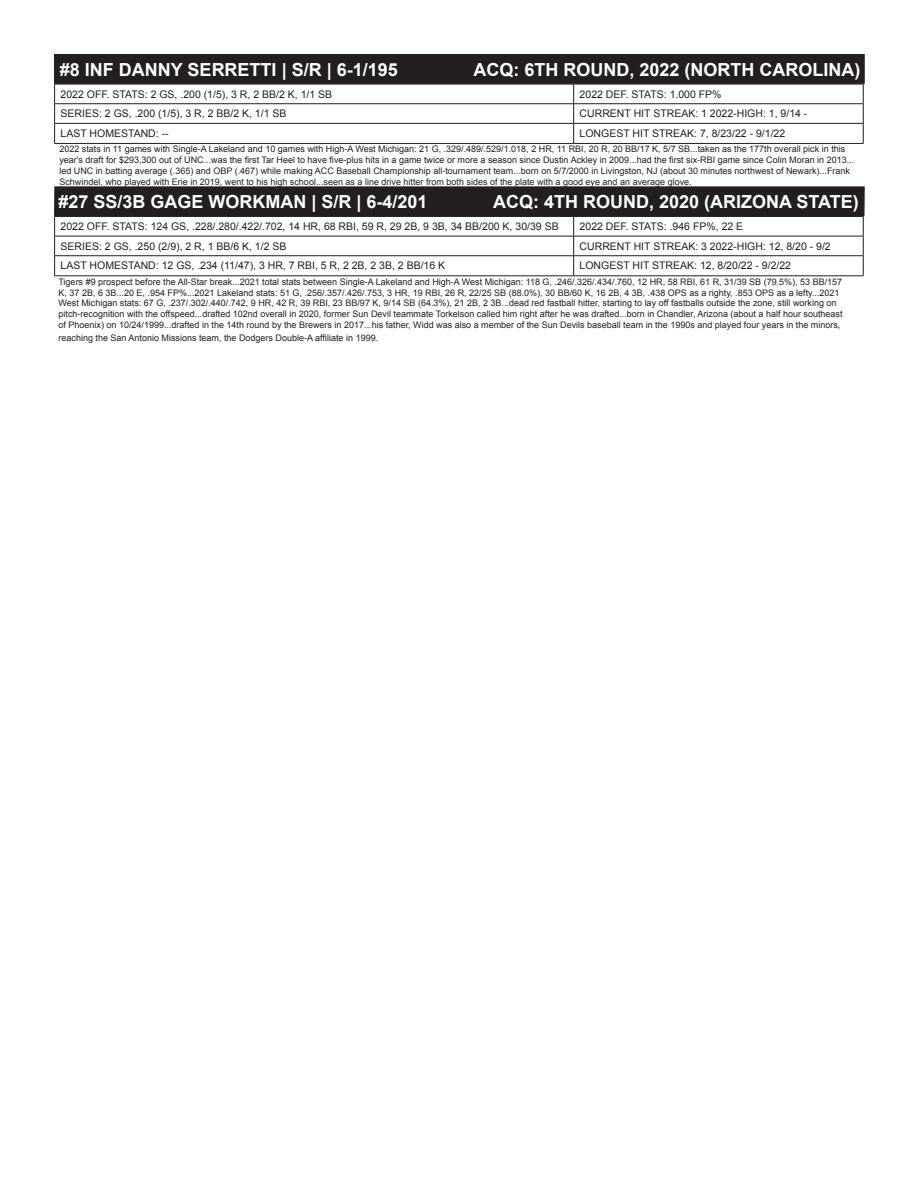
<style>
.page{position:relative;width:918px;height:1188px;background:#fff}
.page>*{position:absolute;margin:0;border:0;box-sizing:border-box;transform-origin:0 0}
.t1{font:700 18px "Arial";color:#fff}
.t2{font:10.5px "Arial";color:#231f20}
.t3{font:9px/10.8px "Arial";color:#231f20}
</style>
<div class="page">
<div style="left:55px;top:187px;width:809px;height:29px;background:#231f20"></div>
<div style="left:54px;top:186px;width:811px;height:30px;border:2px solid #231f20"></div>
<hr style="left:54px;top:216px;width:520px;height:1px;background:#231f20">
<hr style="left:574px;top:216px;width:289px;height:1px;background:#231f20">
<hr style="left:54px;top:236px;width:520px;height:1px;background:#231f20">
<hr style="left:574px;top:236px;width:289px;height:1px;background:#231f20">
<hr style="left:54px;top:255px;width:520px;height:1px;background:#231f20">
<svg style="left:54px;top:217px;width:1px;height:59px"></svg>
<hr style="left:574px;top:255px;width:289px;height:1px;background:#231f20">
<svg style="left:573px;top:217px;width:1px;height:59px"></svg>
<svg style="left:863px;top:217px;width:1px;height:59px"></svg>
<hr style="left:54px;top:276px;width:520px;height:1px;background:#231f20">
<hr style="left:574px;top:276px;width:289px;height:1px;background:#231f20">
<div style="left:55px;top:55px;width:809px;height:28px;background:#231f20"></div>
<div style="left:54px;top:54px;width:811px;height:30px;border:2px solid #231f20"></div>
<hr style="left:54px;top:84px;width:520px;height:1px;background:#231f20">
<hr style="left:574px;top:84px;width:289px;height:1px;background:#231f20">
<hr style="left:54px;top:103px;width:520px;height:1px;background:#231f20">
<hr style="left:574px;top:103px;width:289px;height:1px;background:#231f20">
<hr style="left:54px;top:123px;width:520px;height:1px;background:#231f20">
<svg style="left:54px;top:84px;width:1px;height:59px"></svg>
<hr style="left:574px;top:123px;width:289px;height:1px;background:#231f20">
<svg style="left:573px;top:84px;width:1px;height:59px"></svg>
<svg style="left:863px;top:84px;width:1px;height:59px"></svg>
<hr style="left:54px;top:143px;width:520px;height:1px;background:#231f20">
<hr style="left:574px;top:143px;width:289px;height:1px;background:#231f20">
<p class="t1" style="left:60px;top:57px;width:339px">#8 INF DANNY SERRETTI | S/R | 6-1/195</p>
<p class="t1" style="left:473px;top:57px;width:388px">ACQ: 6TH ROUND, 2022 (NORTH CAROLINA)</p>
<p class="t2" style="left:61px;top:87px;width:273px">2022 OFF. STATS: 2 GS, .200 (1/5), 3 R, 2 BB/2 K, 1/1 SB</p>
<p class="t2" style="left:580px;top:87px;width:144px">2022 DEF. STATS: 1.000 FP%</p>
<p class="t2" style="left:61px;top:107px;width:227px">SERIES: 2 GS, .200 (1/5), 3 R, 2 BB/2 K, 1/1 SB</p>
<p class="t2" style="left:580px;top:107px;width:229px">CURRENT HIT STREAK: 1 2022-HIGH: 1, 9/14 -</p>
<p class="t2" style="left:61px;top:126px;width:110px">LAST HOMESTAND: --</p>
<p class="t2" style="left:580px;top:126px;width:207px">LONGEST HIT STREAK: 7, 8/23/22 - 9/1/22</p>
<p class="t3" style="left:59px;top:144px;width:796px">2022 stats in 11 games with Single-A Lakeland and 10 games with High-A West Michigan: 21 G, .329/.489/.529/1.018, 2 HR, 11 RBI, 20 R, 20 BB/17 K, 5/7 SB...taken as the 177th overall pick in this year's draft for $293,300 out of UNC...was the first Tar Heel to have five-plus hits in a game twice or more a season since Dustin Ackley in 2009...had the first six-RBI game since Colin Moran in 2013... led UNC in batting average (.365) and OBP (.467) while making ACC Baseball Championship all-tournament team...born on 5/7/2000 in Livingston, NJ (about 30 minutes northwest of Newark)...Frank Schwindel, who played with Erie in 2019, went to his high school...seen as a line drive hitter from both sides of the plate with a good eye and an average glove.</p>
<p class="t1" style="left:58px;top:190px;width:371px">#27 SS/3B GAGE WORKMAN | S/R | 6-4/201</p>
<p class="t1" style="left:493px;top:190px;width:367px">ACQ: 4TH ROUND, 2020 (ARIZONA STATE)</p>
<p class="t2" style="left:61px;top:220px;width:500px">2022 OFF. STATS: 124 GS, .228/.280/.422/.702, 14 HR, 68 RBI, 59 R, 29 2B, 9 3B, 34 BB/200 K, 30/39 SB</p>
<p class="t2" style="left:580px;top:220px;width:165px">2022 DEF. STATS: .946 FP%, 22 E</p>
<p class="t2" style="left:61px;top:239px;width:227px">SERIES: 2 GS, .250 (2/9), 2 R, 1 BB/6 K, 1/2 SB</p>
<p class="t2" style="left:580px;top:239px;width:253px">CURRENT HIT STREAK: 3 2022-HIGH: 12, 8/20 - 9/2</p>
<p class="t2" style="left:61px;top:259px;width:386px">LAST HOMESTAND: 12 GS, .234 (11/47), 3 HR, 7 RBI, 5 R, 2 2B, 2 3B, 2 BB/16 K</p>
<p class="t2" style="left:580px;top:259px;width:213px">LONGEST HIT STREAK: 12, 8/20/22 - 9/2/22</p>
<p class="t3" style="left:58px;top:276px;width:786px">Tigers #9 prospect before the All-Star break...2021 total stats between Single-A Lakeland and High-A West Michigan: 118 G, .246/.326/.434/.760, 12 HR, 58 RBI, 61 R, 31/39 SB (79.5%), 53 BB/157<br>K, 37 2B, 6 3B...20 E, .954 FP%...2021 Lakeland stats: 51 G, .256/.357/.426/.753, 3 HR, 19 RBI, 26 R, 22/25 SB (88.0%), 30 BB/60 K, 16 2B, 4 3B, .438 OPS as a righty, .853 OPS as a lefty...2021<br>West Michigan stats: 67 G, .237/.302/.440/.742, 9 HR, 42 R, 39 RBI, 23 BB/97 K, 9/14 SB (64.3%), 21 2B, 2 3B...dead red fastball hitter, starting to lay off fastballs outside the zone, still working on pitch-recognition with the offspeed...drafted 102nd overall in 2020, former Sun Devil teammate Torkelson called him right after he was drafted...born in Chandler, Arizona (about a half hour southeast of Phoenix) on 10/24/1999...drafted in the 14th round by the Brewers in 2017...his father, Widd was also a member of the Sun Devils baseball team in the 1990s and played four years in the minors,</p>
<p class="t3" style="left:58px;top:332px;width:321px">reaching the San Antonio Missions team, the Dodgers Double-A affiliate in 1999.</p>
</div>
